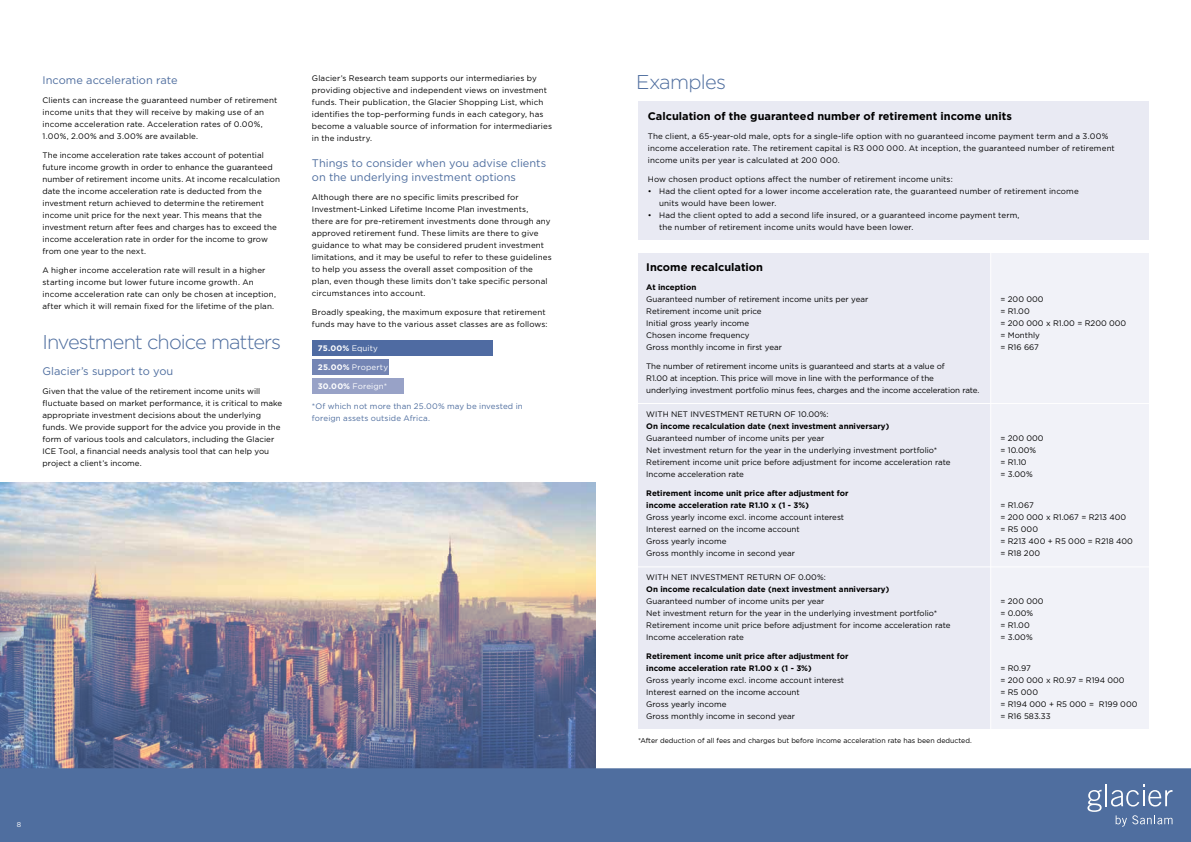
<style>
.page{position:relative;width:1191px;height:842px;background:#fff}
.page>*{position:absolute;margin:0;border:0;box-sizing:border-box;transform-origin:0 0}
.t1{font:300 20px "Gotham";letter-spacing:-.045em;color:#4f6e9f}
.t2{font:11px/14px "Gotham";color:#4f6e9f}
.t3{font:700 11px "Gotham";color:#000}
.t4{font:8px/12px "Gotham";letter-spacing:.005em;color:#000}
.t5{font:700 8px/12px "Gotham";color:#000}
.t6{font:8px/12px "Gotham";letter-spacing:.015em;color:#4f6e9f}
.t7{font:8px "Gotham";letter-spacing:.015em;color:#fff}
.t8{font:700 8px "Gotham";color:#fff}
.t9{font:7px "Gotham";color:#000}
.t10{font:7px "Gotham";color:#fff}
.s1{font-weight:400}
.s2{font-weight:700}
</style>
<div class="page">
<img style="left:0;top:482px;width:595px;height:287px">
<div style="left:990px;top:253px;width:158px;height:475px;background:#f1f2f8"></div>
<div style="left:638px;top:253px;width:352px;height:475px;background:#e9eaf3"></div>
<hr style="left:634px;top:403px;width:518px;height:1px;background:#fff">
<hr style="left:634px;top:566px;width:518px;height:1px;background:#fff">
<hr style="left:990px;top:249px;width:1px;height:497px;background:#fff">
<div style="left:638px;top:101px;width:510px;height:139px;background:#e9eaf3"></div>
<div style="left:312px;top:341px;width:181px;height:15px;background:#4f6ba2"></div>
<div style="left:312px;top:359px;width:76px;height:16px;background:#7485b4"></div>
<div style="left:312px;top:379px;width:91px;height:15px;background:#98a2c7"></div>
<div style="left:595px;top:769px;width:596px;height:73px;background:#4f6e9f"></div>
<div style="left:0;top:769px;width:595px;height:73px;background:#4f6e9f"></div>
<svg style="left:1115px;top:815px;width:57px;height:12px"></svg>
<svg style="left:1087px;top:790px;width:14px;height:22px"></svg>
<hr style="left:1105px;top:784px;width:2px;height:22px;background:#fff">
<svg style="left:1111px;top:784px;width:61px;height:22px"></svg>
<h2 class="t2" style="left:43px;top:73px;width:137px">Income acceleration rate</h2>
<p class="t4" style="left:43px;top:94px;width:236px">Clients can increase the guaranteed number of retirement income units that they will receive by making use of an income acceleration rate. Acceleration rates of 0.00%, 1.00%, 2.00% and 3.00% are available.</p>
<p class="t4" style="left:43px;top:149px;width:239px">The income acceleration rate takes account of potential future income growth in order to enhance the guaranteed number of retirement income units. At income recalculation date the income acceleration rate is deducted from the investment return achieved to determine the retirement income unit price for the next year. This means that the investment return after fees and charges has to exceed the income acceleration rate in order for the income to grow from one year to the next.</p>
<p class="t4" style="left:43px;top:264px;width:235px">A higher income acceleration rate will result in a higher starting income but lower future income growth. An income acceleration rate can only be chosen at inception, after which it will remain fixed for the lifetime of the plan.</p>
<h1 class="t1" style="left:43px;top:329px;width:240px">Investment choice matters</h1>
<h2 class="t2" style="left:43px;top:364px;width:132px">Glacier’s support to you</h2>
<p class="t4" style="left:43px;top:385px;width:241px">Given that the value of the retirement income units will fluctuate based on market performance, it is critical to make appropriate investment decisions about the underlying funds. We provide support for the advice you provide in the form of various tools and calculators, including the Glacier ICE Tool, a financial needs analysis tool that can help you project a client’s income.</p>
<p class="t4" style="left:312px;top:72px;width:242px">Glacier’s Research team supports our intermediaries by providing objective and independent views on investment funds. Their publication, the Glacier Shopping List, which identifies the top-performing funds in each category, has become a valuable source of information for intermediaries in the industry.</p>
<h2 class="t2" style="left:312px;top:156px;width:236px">Things to consider when you advise clients on the underlying investment options</h2>
<p class="t4" style="left:312px;top:191px;width:241px">Although there are no specific limits prescribed for Investment-Linked Lifetime Income Plan investments, there are for pre-retirement investments done through any approved retirement fund. These limits are there to give guidance to what may be considered prudent investment limitations, and it may be useful to refer to these guidelines to help you assess the overall asset composition of the plan, even though these limits don’t take specific personal circumstances into account.</p>
<p class="t4" style="left:312px;top:306px;width:237px">Broadly speaking, the maximum exposure that retirement funds may have to the various asset classes are as follows:</p>
<p class="t8" style="left:318px;top:343px;width:62px">75.00% <span class="s1">Equity</span></p>
<p class="t7" style="left:318px;top:362px;width:72px"><span class="s2">25.00%</span> Property</p>
<p class="t7" style="left:318px;top:381px;width:71px"><span class="s2">30.00%</span> Foreign*</p>
<p class="t6" style="left:312px;top:400px;width:212px">*Of which not more than 25.00% may be invested in foreign assets outside Africa.</p>
<p class="t10" style="left:17px;top:820px;width:6px">8</p>
<h1 class="t1" style="left:636px;top:69px;width:92px">Examples</h1>
<h2 class="t3" style="left:648px;top:109px;width:365px">Calculation of the guaranteed number of retirement income units</h2>
<p class="t4" style="left:648px;top:130px;width:468px">The client, a 65-year-old male, opts for a single-life option with no guaranteed income payment term and a 3.00% income acceleration rate. The retirement capital is R3 000 000. At inception, the guaranteed number of retirement income units per year is calculated at 200 000.</p>
<p class="t4" style="left:648px;top:173px;width:306px">How chosen product options affect the number of retirement income units:</p>
<p class="t4" style="left:659px;top:185px;width:421px;text-indent:-11px">• Had the client opted for a lower income acceleration rate, the guaranteed number of retirement income units would have been lower.</p>
<p class="t4" style="left:659px;top:209px;width:362px;text-indent:-11px">• Had the client opted to add a second life insured, or a guaranteed income payment term, the number of retirement income units would have been lower.</p>
<h2 class="t3" style="left:646px;top:260px;width:118px">Income recalculation</h2>
<p class="t5" style="left:646px;top:281px;width:51px">At inception</p>
<p class="t4" style="left:646px;top:293px;width:223px">Guaranteed number of retirement income units per year</p>
<p class="t4" style="left:1000px;top:293px;width:45px">= 200 000</p>
<p class="t4" style="left:646px;top:305px;width:117px">Retirement income unit price</p>
<p class="t4" style="left:1000px;top:305px;width:31px">= R1.00</p>
<p class="t4" style="left:646px;top:317px;width:104px">Initial gross yearly income</p>
<p class="t4" style="left:1000px;top:317px;width:127px">= 200 000 x R1.00 = R200 000</p>
<p class="t4" style="left:646px;top:329px;width:105px">Chosen income frequency</p>
<p class="t4" style="left:1000px;top:329px;width:41px">= Monthly</p>
<p class="t4" style="left:646px;top:341px;width:137px">Gross monthly income in first year</p>
<p class="t4" style="left:1000px;top:341px;width:40px">= R16 667</p>
<p class="t4" style="left:646px;top:360px;width:334px">The number of retirement income units is guaranteed and starts at a value of<br>R1.00 at inception. This price will move in line with the performance of the<br>underlying investment portfolio minus fees, charges and the income acceleration rate.</p>
<p class="t4" style="left:646px;top:408px;width:184px">WITH NET INVESTMENT RETURN OF 10.00%:</p>
<p class="t5" style="left:646px;top:420px;width:244px">On income recalculation date (next investment anniversary)</p>
<p class="t4" style="left:646px;top:432px;width:180px">Guaranteed number of income units per year</p>
<p class="t4" style="left:1000px;top:432px;width:45px">= 200 000</p>
<p class="t4" style="left:646px;top:444px;width:292px">Net investment return for the year in the underlying investment portfolio*</p>
<p class="t4" style="left:1000px;top:444px;width:37px">= 10.00%</p>
<p class="t4" style="left:646px;top:456px;width:306px">Retirement income unit price before adjustment for income acceleration rate</p>
<p class="t4" style="left:1000px;top:456px;width:28px">= R1.10</p>
<p class="t4" style="left:646px;top:468px;width:99px">Income acceleration rate</p>
<p class="t4" style="left:1000px;top:468px;width:34px">= 3.00%</p>
<p class="t5" style="left:646px;top:487px;width:204px">Retirement income unit price after adjustment for income acceleration rate R1.10 x (1 - 3%)</p>
<p class="t4" style="left:1000px;top:499px;width:35px">= R1.067</p>
<p class="t4" style="left:646px;top:511px;width:199px">Gross yearly income excl. income account interest</p>
<p class="t4" style="left:1000px;top:511px;width:127px">= 200 000 x R1.067 = R213 400</p>
<p class="t4" style="left:646px;top:523px;width:155px">Interest earned on the income account</p>
<p class="t4" style="left:1000px;top:523px;width:39px">= R5 000</p>
<p class="t4" style="left:646px;top:535px;width:82px">Gross yearly income</p>
<p class="t4" style="left:1000px;top:535px;width:134px">= R213 400 + R5 000 = R218 400</p>
<p class="t4" style="left:646px;top:547px;width:150px">Gross monthly income in second year</p>
<p class="t4" style="left:1000px;top:547px;width:41px">= R18 200</p>
<p class="t4" style="left:646px;top:571px;width:181px">WITH NET INVESTMENT RETURN OF 0.00%:</p>
<p class="t5" style="left:646px;top:583px;width:244px">On income recalculation date (next investment anniversary)</p>
<p class="t4" style="left:646px;top:595px;width:180px">Guaranteed number of income units per year</p>
<p class="t4" style="left:1000px;top:595px;width:45px">= 200 000</p>
<p class="t4" style="left:646px;top:607px;width:292px">Net investment return for the year in the underlying investment portfolio*</p>
<p class="t4" style="left:1000px;top:607px;width:34px">= 0.00%</p>
<p class="t4" style="left:646px;top:619px;width:306px">Retirement income unit price before adjustment for income acceleration rate</p>
<p class="t4" style="left:1000px;top:619px;width:31px">= R1.00</p>
<p class="t4" style="left:646px;top:631px;width:99px">Income acceleration rate</p>
<p class="t4" style="left:1000px;top:631px;width:34px">= 3.00%</p>
<p class="t5" style="left:646px;top:650px;width:204px">Retirement income unit price after adjustment for income acceleration rate R1.00 x (1 - 3%)</p>
<p class="t4" style="left:1000px;top:662px;width:32px">= R0.97</p>
<p class="t4" style="left:646px;top:674px;width:199px">Gross yearly income excl. income account interest</p>
<p class="t4" style="left:1000px;top:674px;width:126px">= 200 000 x R0.97 = R194 000</p>
<p class="t4" style="left:646px;top:686px;width:155px">Interest earned on the income account</p>
<p class="t4" style="left:1000px;top:686px;width:39px">= R5 000</p>
<p class="t4" style="left:646px;top:698px;width:82px">Gross yearly income</p>
<p class="t4" style="left:1000px;top:698px;width:138px">= R194 000 + R5 000 = R199 000</p>
<p class="t4" style="left:646px;top:710px;width:150px">Gross monthly income in second year</p>
<p class="t4" style="left:1000px;top:710px;width:52px">= R16 583.33</p>
<p class="t9" style="left:638px;top:736px;width:335px">*After deduction of all fees and charges but before income acceleration rate has been deducted.</p>
</div>
